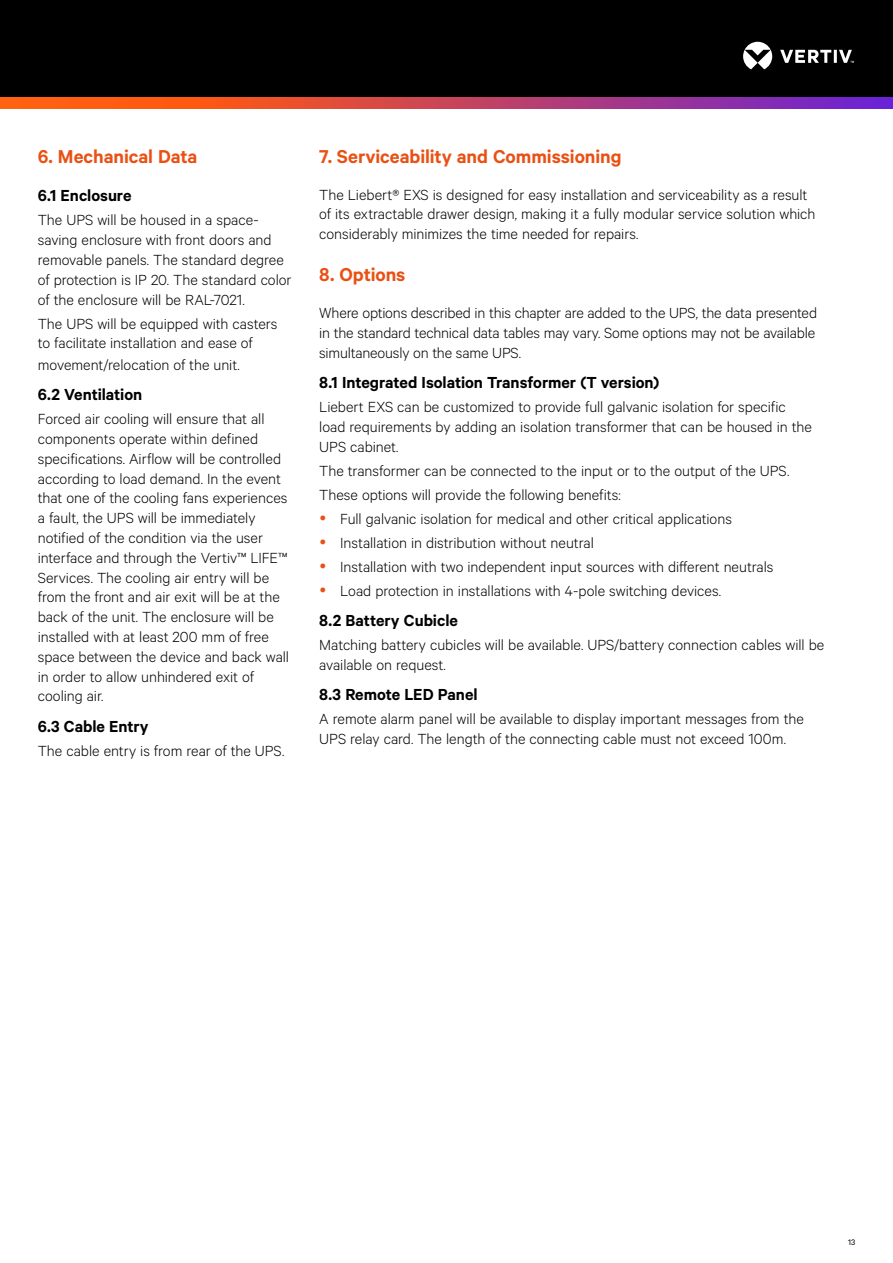
<style>
.page{position:relative;width:893px;height:1263px;background:#fff}
.page>*{position:absolute;margin:0;border:0;box-sizing:border-box;transform-origin:0 0}
.t1{font:600 21px "Calibre";letter-spacing:-.005em;color:#e95114}
.t2{font:600 18px "Calibre";letter-spacing:-.005em;color:#000}
.t3{font:300 16.5px/19.8px "Calibre";color:#000}
.t4{font:9px "Calibre";color:#000}
</style>
<div class="page">
<div style="left:0;top:0;width:893px;height:108px;background:#000"></div>
<svg style="left:743px;top:42px;width:111px;height:27px"></svg>
<svg style="left:0;top:98px;width:893px;height:10px;background:#c4435e"></svg>
<p class="t1" style="left:38px;top:144px;width:161px">6. Mechanical Data</p>
<p class="t2" style="left:38px;top:185px;width:95px">6.1 Enclosure</p>
<p class="t3" style="left:38px;top:210px;width:255px">The UPS will be housed in a space&shy;saving enclosure with front doors and removable panels. The standard degree of protection is IP 20. The standard color of the enclosure will be RAL-7021.</p>
<p class="t3" style="left:38px;top:313px;width:241px">The UPS will be equipped with casters to facilitate installation and ease of</p>
<p class="t3" style="left:38px;top:354px;width:203px">movement/relocation of the unit.</p>
<p class="t2" style="left:38px;top:384px;width:106px">6.2 Ventilation</p>
<p class="t3" style="left:38px;top:408px;width:253px">Forced air cooling will ensure that all components operate within defined specifications. Airflow will be controlled according to load demand. In the event that one of the cooling fans experiences a fault, the UPS will be immediately notified of the condition via the user interface and through the Vertiv™ LIFE™ Services. The cooling air entry will be from the front and air exit will be at the back of the unit. The enclosure will be installed with at least 200 mm of free space between the device and back wall in order to allow unhindered exit of cooling air.</p>
<p class="t2" style="left:38px;top:715px;width:112px">6.3 Cable Entry</p>
<p class="t3" style="left:38px;top:740px;width:248px">The cable entry is from rear of the UPS.</p>
<p class="t1" style="left:319px;top:144px;width:304px">7. Serviceability and Commissioning</p>
<p class="t3" style="left:319px;top:184px;width:498px">The Liebert® EXS is designed for easy installation and serviceability as a result of its extractable drawer design, making it a fully modular service solution which considerably minimizes the time needed for repairs.</p>
<p class="t1" style="left:319px;top:262px;width:88px">8. Options</p>
<p class="t3" style="left:319px;top:302px;width:499px;text-align:justify">Where options described in this chapter are added to the UPS, the data presented in the standard technical data tables may vary. Some options may not be available simultaneously on the same UPS.</p>
<p class="t2" style="left:319px;top:372px;width:342px">8.1 Integrated Isolation Transformer (T version)</p>
<p class="t3" style="left:319px;top:396px;width:494px">Liebert EXS can be customized to provide full galvanic isolation for specific load requirements by adding an isolation transformer that can be housed in the<br>UPS cabinet.</p>
<p class="t3" style="left:319px;top:460px;width:472px">The transformer can be connected to the input or to the output of the UPS.</p>
<p class="t3" style="left:319px;top:484px;width:303px">These options will provide the following benefits:</p>
<p class="t3" style="left:340px;top:508px;width:393px">Full galvanic isolation for medical and other critical applications</p>
<p class="t3" style="left:340px;top:532px;width:255px">Installation in distribution without neutral</p>
<p class="t3" style="left:340px;top:556px;width:435px">Installation with two independent input sources with different neutrals</p>
<p class="t3" style="left:340px;top:580px;width:382px">Load protection in installations with 4-pole switching devices.</p>
<p class="t2" style="left:319px;top:610px;width:140px">8.2 Battery Cubicle</p>
<p class="t3" style="left:319px;top:634px;width:507px">Matching battery cubicles will be available. UPS/battery connection cables will be available on request.</p>
<p class="t2" style="left:319px;top:684px;width:160px">8.3 Remote LED Panel</p>
<p class="t3" style="left:319px;top:708px;width:486px">A remote alarm panel will be available to display important messages from the<br>UPS relay card. The length of the connecting cable must not exceed 100m.</p>
<p class="t4" style="left:848px;top:1236px;width:9px">13</p>
</div>
